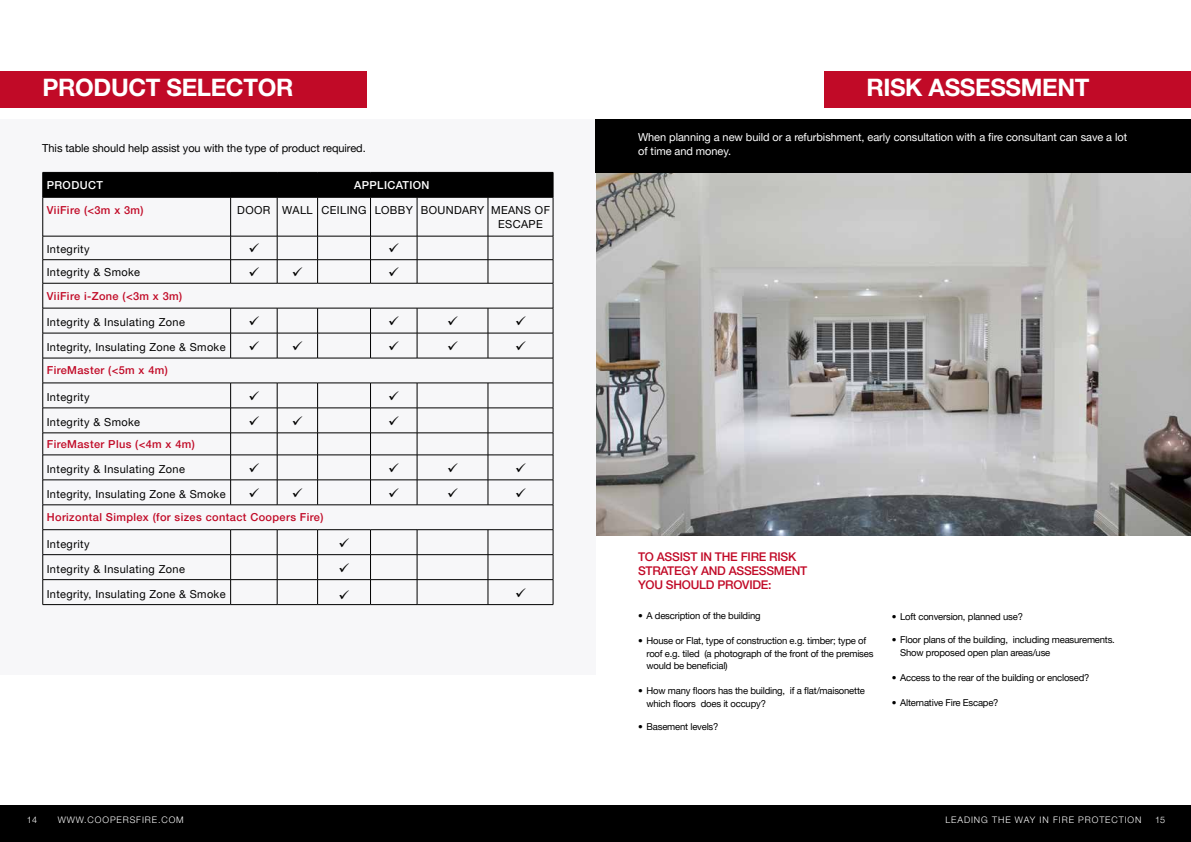
<style>
.page{position:relative;width:1191px;height:842px;background:#fff}
.page>*{position:absolute;margin:0;border:0;box-sizing:border-box;transform-origin:0 0}
.t1{font:700 24px "Helvetica Neue LT Pro";letter-spacing:-.015em;color:#fff}
.t2{font:500 12px/14px "Helvetica Neue LT Pro";letter-spacing:-.02em;color:#c10a27}
.t3{font:11px/14px "Helvetica Neue LT Pro";letter-spacing:.035em;color:#000}
.t4{font:500 11px "Helvetica Neue LT Pro";letter-spacing:.035em;color:#c10a27}
.t5{font:11px/14.5px "Helvetica Neue LT Pro";letter-spacing:-.005em;color:#fff}
.t6{font:11px "Helvetica Neue LT Pro";letter-spacing:-.005em;color:#000}
.t7{font:500 11px "Helvetica Neue LT Pro";letter-spacing:.035em;color:#fff}
.t8{font:9.5px/12.5px "Helvetica Neue LT Pro";letter-spacing:-.02em;color:#000}
.t9{font:300 9px "Helvetica Neue LT Pro";letter-spacing:.1em;color:#fff}
</style>
<div class="page">
<img style="left:595px;top:172px;width:596px;height:364px">
<div style="left:824px;top:72px;width:367px;height:36px;background:#c10a27"></div>
<div style="left:587px;top:806px;width:604px;height:36px;background:#000"></div>
<div style="left:0;top:72px;width:367px;height:36px;background:#c10a27"></div>
<div style="left:0;top:119px;width:595px;height:556px;background:#f7f7f9"></div>
<hr style="left:43px;top:604px;width:188px;height:1px;background:#000">
<hr style="left:231px;top:604px;width:46px;height:1px;background:#000">
<hr style="left:277px;top:604px;width:40px;height:1px;background:#000">
<hr style="left:317px;top:604px;width:53px;height:1px;background:#000">
<hr style="left:370px;top:604px;width:47px;height:1px;background:#000">
<hr style="left:417px;top:604px;width:71px;height:1px;background:#000">
<hr style="left:488px;top:604px;width:65px;height:1px;background:#000">
<hr style="left:230px;top:197px;width:1px;height:39px;background:#000">
<hr style="left:277px;top:197px;width:1px;height:39px;background:#000">
<div style="left:43px;top:172px;width:511px;height:25px;background:#000"></div>
<hr style="left:43px;top:197px;width:188px;height:1px;background:#000">
<hr style="left:43px;top:197px;width:1px;height:39px;background:#000">
<hr style="left:231px;top:197px;width:46px;height:1px;background:#000">
<hr style="left:277px;top:197px;width:40px;height:1px;background:#000">
<hr style="left:317px;top:197px;width:53px;height:1px;background:#000">
<hr style="left:317px;top:197px;width:1px;height:39px;background:#000">
<hr style="left:370px;top:197px;width:47px;height:1px;background:#000">
<hr style="left:370px;top:197px;width:1px;height:39px;background:#000">
<hr style="left:417px;top:197px;width:71px;height:1px;background:#000">
<hr style="left:417px;top:197px;width:1px;height:39px;background:#000">
<hr style="left:488px;top:197px;width:65px;height:1px;background:#000">
<hr style="left:488px;top:197px;width:1px;height:39px;background:#000">
<hr style="left:553px;top:197px;width:1px;height:39px;background:#000">
<div style="left:0;top:806px;width:595px;height:36px;background:#000"></div>
<div style="left:595px;top:119px;width:596px;height:53px;background:#000"></div>
<svg style="left:43px;top:236px;width:511px;height:368px"></svg>
<h1 class="t1" style="left:43px;top:73px;width:252px">PRODUCT SELECTOR</h1>
<p class="t6" style="left:42px;top:141px;width:325px">This table should help assist you with the type of product required.</p>
<p class="t7" style="left:47px;top:178px;width:58px">PRODUCT</p>
<p class="t7" style="left:354px;top:178px;width:77px">APPLICATION</p>
<p class="t4" style="left:47px;top:203px;width:98px">ViiFire (&lt;3m x 3m)</p>
<p class="t3" style="left:498px;top:202px;width:53px;text-indent:-261px">DOOR WALL CEILING LOBBY BOUNDARY MEANS OF<br>ESCAPE</p>
<p class="t3" style="left:47px;top:241px;width:44px">Integrity</p>
<p class="t3" style="left:47px;top:265px;width:95px">Integrity &amp; Smoke</p>
<p class="t4" style="left:47px;top:289px;width:137px">ViiFire i-Zone (&lt;3m x 3m)</p>
<p class="t3" style="left:47px;top:315px;width:140px">Integrity &amp; Insulating Zone</p>
<p class="t3" style="left:47px;top:340px;width:180px">Integrity, Insulating Zone &amp; Smoke</p>
<p class="t4" style="left:47px;top:364px;width:123px">FireMaster (&lt;5m x 4m)</p>
<p class="t3" style="left:47px;top:390px;width:44px">Integrity</p>
<p class="t3" style="left:47px;top:415px;width:95px">Integrity &amp; Smoke</p>
<p class="t4" style="left:47px;top:437px;width:150px">FireMaster Plus (&lt;4m x 4m)</p>
<p class="t3" style="left:47px;top:462px;width:140px">Integrity &amp; Insulating Zone</p>
<p class="t3" style="left:47px;top:487px;width:180px">Integrity, Insulating Zone &amp; Smoke</p>
<p class="t4" style="left:47px;top:511px;width:278px">Horizontal Simplex (for sizes contact Coopers Fire)</p>
<p class="t3" style="left:47px;top:536px;width:44px">Integrity</p>
<p class="t3" style="left:47px;top:561px;width:140px">Integrity &amp; Insulating Zone</p>
<p class="t3" style="left:47px;top:586px;width:180px">Integrity, Insulating Zone &amp; Smoke</p>
<h1 class="t1" style="left:866px;top:73px;width:225px">RISK ASSESSMENT</h1>
<p class="t5" style="left:638px;top:129px;width:490px">When planning a new build or a refurbishment, early consultation with a fire consultant can save a lot of time and money.</p>
<p class="t2" style="left:638px;top:550px;width:171px">TO ASSIST IN THE FIRE RISK<br>STRATEGY AND ASSESSMENT<br>YOU SHOULD PROVIDE:</p>
<p class="t8" style="left:638px;top:609px;width:124px">• A description of the building</p>
<p class="t8" style="left:646px;top:634px;width:228px;text-indent:-9px">• House or Flat, type of construction e.g. timber; type of roof e.g. tiled (a photograph of the front of the premises would be beneficial)</p>
<p class="t8" style="left:646px;top:684px;width:220px;text-indent:-9px">• How many floors has the building, if a flat/maisonette which floors does it occupy?</p>
<p class="t8" style="left:638px;top:720px;width:82px">• Basement levels?</p>
<p class="t8" style="left:891px;top:610px;width:133px">• Loft conversion, planned use?</p>
<p class="t8" style="left:900px;top:633px;width:216px;text-indent:-9px">• Floor plans of the building, including measurements.<br>Show proposed open plan areas/use</p>
<p class="t8" style="left:891px;top:671px;width:199px">• Access to the rear of the building or enclosed?</p>
<p class="t8" style="left:891px;top:696px;width:108px">• Alternative Fire Escape?</p>
<p class="t9" style="left:58px;top:814px;width:128px">WWW.COOPERSFIRE.COM</p>
<p class="t9" style="left:945px;top:814px;width:197px">LEADING THE WAY IN FIRE PROTECTION</p>
<p class="t9" style="left:27px;top:814px;width:12px">14</p>
<p class="t9" style="left:1155px;top:814px;width:12px">15</p>
</div>
